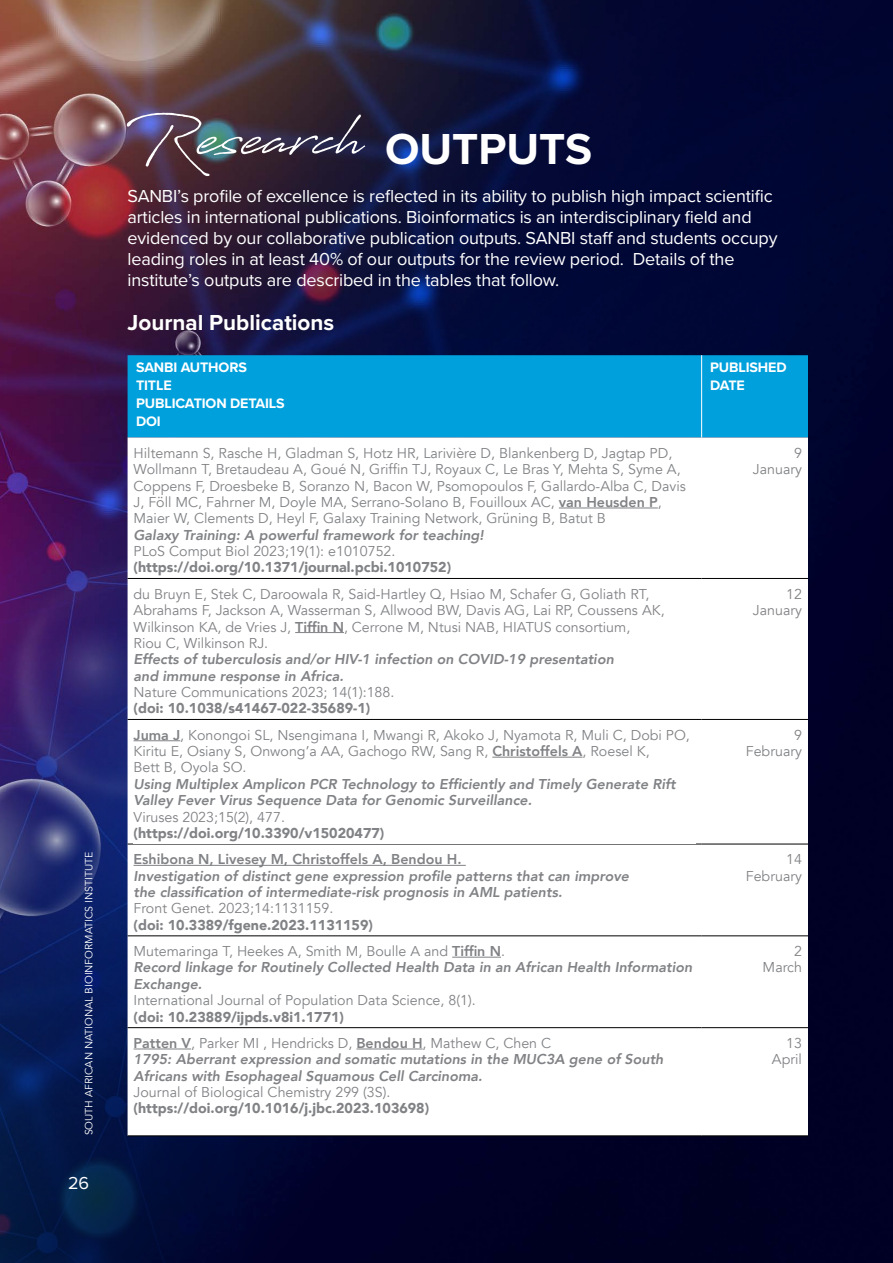
<style>
.page{position:relative;width:893px;height:1263px;background:#fff}
.page>*{position:absolute;margin:0;border:0;box-sizing:border-box;transform-origin:0 0}
.t1{font:61.35px "Antro Vectra Bolder";color:#fff}
.t2{font:700 22.5px "Proxima Nova";color:#fff}
.t3{font:18px/21px "Proxima Nova";letter-spacing:-.01em;color:#fff}
.t4{font:14.25px/16.4px "Avenir";color:#808285;text-align:right}
.t5{font:italic 800 14.25px/16.4px "Avenir";color:#808285}
.t6{font:900 14.25px "Avenir";color:#808285}
.t7{font:700 14.25px/18px "Proxima Nova";letter-spacing:-.01em;color:#fff}
.t8{font:800 14.25px "Avenir";color:#808285}
.t9{font:10.5px "Avenir";color:#fff}
.s1{font-weight:800}
.s2{font-weight:400;font-style:normal}
.s3{font-style:normal}
</style>
<div class="page">
<img style="left:0;top:0;width:893px;height:1263px">
<div style="left:128px;top:355px;width:680px;height:82px;background:#00a0dc"></div>
<svg style="left:128px;top:437px;width:680px;height:698px"></svg>
<hr style="left:128px;top:578px;width:574px;height:1px;background:#000">
<hr style="left:702px;top:578px;width:106px;height:1px;background:#000">
<hr style="left:128px;top:719px;width:574px;height:1px;background:#000">
<hr style="left:702px;top:719px;width:106px;height:1px;background:#000">
<hr style="left:128px;top:844px;width:574px;height:1px;background:#000">
<hr style="left:702px;top:844px;width:106px;height:1px;background:#000">
<hr style="left:128px;top:935px;width:574px;height:1px;background:#000">
<hr style="left:702px;top:935px;width:106px;height:1px;background:#000">
<hr style="left:128px;top:1027px;width:574px;height:1px;background:#000">
<hr style="left:702px;top:1027px;width:106px;height:1px;background:#000">
<hr style="left:128px;top:1135px;width:574px;height:1px;background:#000">
<hr style="left:702px;top:1135px;width:106px;height:1px;background:#000">
<hr style="left:701px;top:355px;width:1px;height:82px;background:#fff">
<hr style="left:559px;top:508px;width:99px;height:1px;background:#808285">
<hr style="left:295px;top:632px;width:49px;height:1px;background:#808285">
<hr style="left:134px;top:740px;width:46px;height:1px;background:#808285">
<hr style="left:492px;top:757px;width:91px;height:1px;background:#808285">
<div style="left:134px;top:807px;width:562px;height:19px;background:#fff"></div>
<div style="left:134px;top:824px;width:562px;height:19px;background:#fff"></div>
<hr style="left:134px;top:865px;width:332px;height:1px;background:#808285">
<hr style="left:452px;top:957px;width:49px;height:1px;background:#808285">
<div style="left:134px;top:958px;width:562px;height:69px;background:#fff"></div>
<hr style="left:134px;top:1048px;width:57px;height:1px;background:#808285">
<hr style="left:356px;top:1048px;width:67px;height:1px;background:#808285">
<p class="t9" style="left:82px;top:1135px;width:285px;rotate:-90deg">SOUTH AFRICAN NATIONAL BIOINFORMATICS INSTITUTE</p>
<p class="t3" style="left:68px;top:1171px;width:23px">26</p>
<h1 class="t1" style="left:128px;top:95px;width:466px">Research <sub>OUTPUTS</sub></h1>
<p class="t3" style="left:128px;top:185px;width:651px">SANBI’s profile of excellence is reflected in its ability to publish high impact scientific articles in international publications. Bioinformatics is an interdisciplinary field and evidenced by our collaborative publication outputs. SANBI staff and students occupy leading roles in at least 40% of our outputs for the review period. Details of the institute’s outputs are described in the tables that follow.</p>
<h2 class="t2" style="left:128px;top:306px;width:208px">Journal Publications</h2>
<p class="t7" style="left:136px;top:358px;width:150px">SANBI AUTHORS<br>TITLE<br>PUBLICATION DETAILS<br>DOI</p>
<p class="t7" style="left:710px;top:358px;width:78px">PUBLISHED<br>DATE</p>
<p class="t4" style="left:134px;top:445px;width:554px;text-align:left">Hiltemann S, Rasche H, Gladman S, Hotz HR, Larivière D, Blankenberg D, Jagtap PD, Wollmann T, Bretaudeau A, Goué N, Griffin TJ, Royaux C, Le Bras Y, Mehta S, Syme A, Coppens F, Droesbeke B, Soranzo N, Bacon W, Psomopoulos F, Gallardo-Alba C, Davis J, Föll MC, Fahrner M, Doyle MA, Serrano-Solano B, Fouilloux AC, <span class="s1">van Heusden P</span>, Maier W, Clements D, Heyl F, Galaxy Training Network, Grüning B, Batut B</p>
<p class="t5" style="left:134px;top:527px;width:352px">Galaxy Training: A powerful framework for teaching!</p>
<p class="t4" style="left:134px;top:543px;width:263px">PLoS Comput Biol 2023;19(1): e1010752.</p>
<p class="t6" style="left:134px;top:555px;width:319px">(https://doi.org/10.1371/journal.pcbi.1010752)</p>
<p class="t4" style="left:753px;top:445px;width:51px">9<br>January</p>
<p class="t4" style="left:134px;top:586px;width:533px;text-align:left">du Bruyn E, Stek C, Daroowala R, Said-Hartley Q, Hsiao M, Schafer G, Goliath RT, Abrahams F, Jackson A, Wasserman S, Allwood BW, Davis AG, Lai RP, Coussens AK, Wilkinson KA, de Vries J, <span class="s1">Tiffin N</span>, Cerrone M, Ntusi NAB, HIATUS consortium,<br>Riou C, Wilkinson RJ.</p>
<p class="t5" style="left:134px;top:651px;width:482px">Effects of tuberculosis and/or HIV-1 infection on COVID-19 presentation and immune response in Africa.</p>
<p class="t4" style="left:134px;top:684px;width:262px">Nature Communications 2023; 14(1):188.</p>
<p class="t6" style="left:134px;top:696px;width:238px">(doi: 10.1038/s41467-022-35689-1)</p>
<p class="t4" style="left:134px;top:727px;width:558px;text-align:left"><span class="s1">Juma J</span>, Konongoi SL, Nsengimana I, Mwangi R, Akoko J, Nyamota R, Muli C, Dobi PO,<br>Kiritu E, Osiany S, Onwong’a AA, Gachogo RW, Sang R, <span class="s1">Christoffels A</span>, Roesel K,<br>Bett B, Oyola SO.</p>
<p class="t5" style="left:134px;top:776px;width:544px">Using Multiplex Amplicon PCR Technology to Efficiently and Timely Generate Rift<br>Valley Fever Virus Sequence Data for Genomic Surveillance.</p>
<p class="t4" style="left:134px;top:809px;width:153px">Viruses 2023;15(2), 477.</p>
<p class="t6" style="left:134px;top:821px;width:252px">(https://doi.org/10.3390/v15020477)</p>
<p class="t8" style="left:134px;top:848px;width:329px">Eshibona N, Livesey M, Christoffels A, Bendou H.</p>
<p class="t5" style="left:134px;top:868px;width:497px">Investigation of distinct gene expression profile patterns that can improve the classification of intermediate-risk prognosis in AML patients.</p>
<p class="t4" style="left:134px;top:901px;width:201px">Front Genet. 2023;14:1131159.</p>
<p class="t6" style="left:134px;top:913px;width:241px">(doi: 10.3389/fgene.2023.1131159)</p>
<p class="t5" style="left:134px;top:943px;width:560px"><span class="s2">Mutemaringa T, Heekes A, Smith M, Boulle A and</span> <span class="s3">Tiffin N</span><span class="s2">.<br></span>Record linkage for Routinely Collected Health Data in an African Health Information<br>Exchange.</p>
<p class="t4" style="left:134px;top:992px;width:344px">International Journal of Population Data Science, 8(1).</p>
<p class="t6" style="left:134px;top:1004px;width:212px">(doi: 10.23889/ijpds.v8i1.1771)</p>
<p class="t5" style="left:134px;top:1035px;width:531px"><span class="s3">Patten V</span><span class="s2">, Parker MI , Hendricks D,</span> <span class="s3">Bendou H</span><span class="s2">, Mathew C, Chen C<br></span>1795: Aberrant expression and somatic mutations in the MUC3A gene of South<br>Africans with Esophageal Squamous Cell Carcinoma.</p>
<p class="t4" style="left:134px;top:1084px;width:258px">Journal of Biological Chemistry 299 (3S).</p>
<p class="t6" style="left:134px;top:1096px;width:297px">(https://doi.org/10.1016/j.jbc.2023.103698)</p>
<p class="t4" style="left:753px;top:586px;width:51px">12<br>January</p>
<p class="t4" style="left:746px;top:727px;width:58px">9<br>February</p>
<p class="t4" style="left:746px;top:851px;width:58px">14<br>February</p>
<p class="t4" style="left:763px;top:943px;width:41px">2<br>March</p>
<p class="t4" style="left:772px;top:1035px;width:32px">13<br>April</p>
</div>
